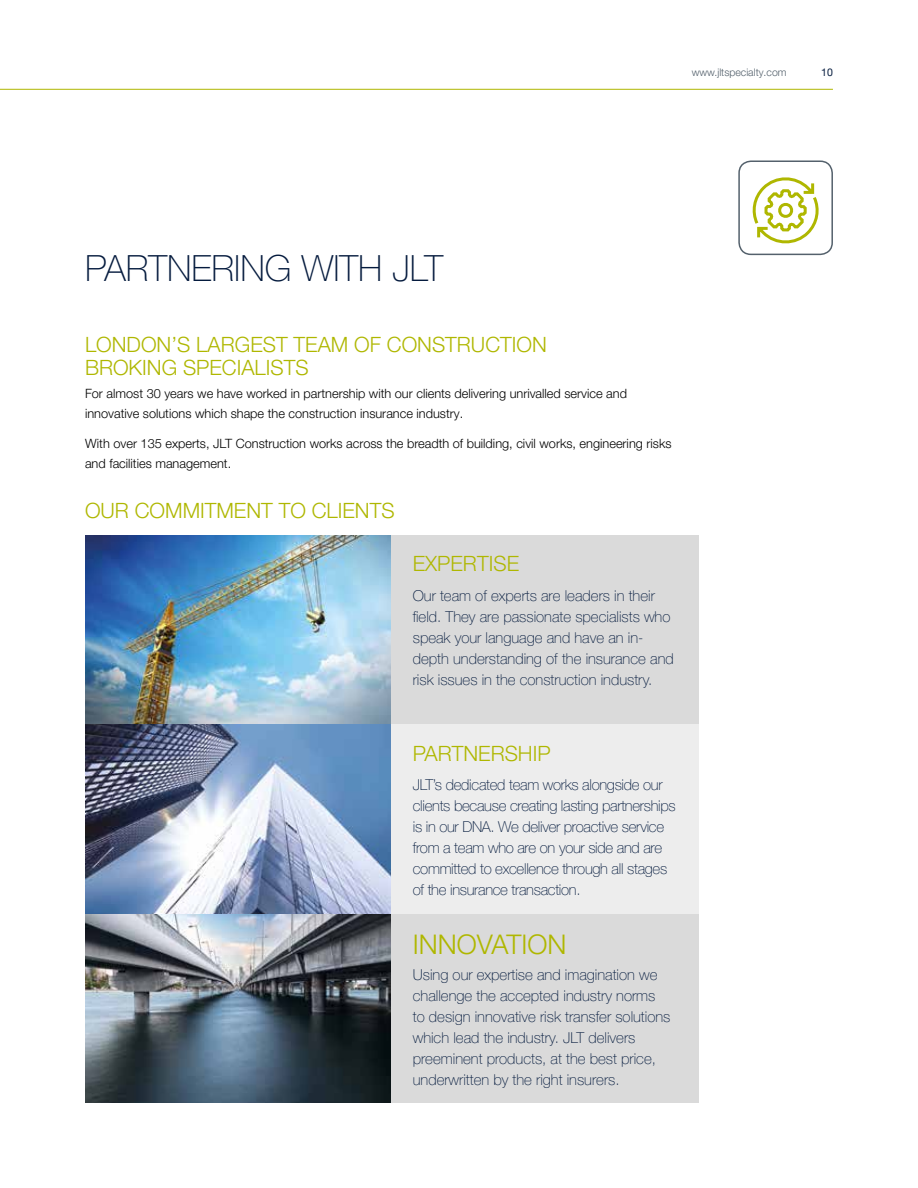
<style>
.page{position:relative;width:918px;height:1188px;background:#fff}
.page>*{position:absolute;margin:0;border:0;box-sizing:border-box;transform-origin:0 0}
.t1{font:100 36px "Helvetica Neue LT Pro";color:#051b3e}
.t2{font:300 27px "Helvetica Neue LT Pro";color:#afb700}
.t3{font:300 21px/22.5px "Helvetica Neue LT Pro";color:#afb700}
.t4{font:100 15px/21px "Helvetica Neue LT Pro";color:#051b3e}
.t5{font:100 15px/21px "Helvetica Neue LT Pro";letter-spacing:-.02em;color:#051b3e}
.t6{font:300 12.75px/19.5px "Helvetica Neue LT Pro";color:#000}
.t7{font:300 10.5px "Helvetica Neue LT Pro";color:#54616c}
.t8{font:10.5px "Helvetica Neue LT Pro";color:#051b3e}
</style>
<div class="page">
<hr style="left:0;top:89px;width:833px;height:1px;background:#afb700">
<img style="left:85px;top:535px;width:307px;height:189px">
<svg style="left:85px;top:914px;width:307px;height:189px;background:#5c6871"></svg>
<div style="left:392px;top:535px;width:307px;height:189px;background:#dadada"></div>
<div style="left:392px;top:914px;width:307px;height:189px;background:#dadada"></div>
<svg style="left:85px;top:724px;width:307px;height:190px;background:#8c9dba"></svg>
<div style="left:392px;top:724px;width:307px;height:190px;background:#ededed"></div>
<div style="left:738px;top:160px;width:95px;height:95px;border:2px solid #54616c;border-radius:12px"></div>
<svg style="left:752px;top:177px;width:67px;height:67px"></svg>
<p class="t7" style="left:692px;top:65px;width:96px">www.jltspecialty.com</p>
<p class="t8" style="left:821px;top:65px;width:13px">10</p>
<h1 class="t1" style="left:85px;top:247px;width:360px">PARTNERING WITH JLT</h1>
<h3 class="t3" style="left:85px;top:333px;width:463px">LONDON’S LARGEST TEAM OF CONSTRUCTION<br>BROKING SPECIALISTS</h3>
<p class="t6" style="left:85px;top:384px;width:544px">For almost 30 years we have worked in partnership with our clients delivering unrivalled service and innovative solutions which shape the construction insurance industry.</p>
<p class="t6" style="left:85px;top:433px;width:588px">With over 135 experts, JLT Construction works across the breadth of building, civil works, engineering risks and facilities management.</p>
<h3 class="t3" style="left:85px;top:499px;width:311px">OUR COMMITMENT TO CLIENTS</h3>
<h3 class="t3" style="left:413px;top:552px;width:108px">EXPERTISE</h3>
<p class="t4" style="left:413px;top:585px;width:263px">Our team of experts are leaders in their field. They are passionate specialists who speak your language and have an in&shy;depth understanding of the insurance and risk issues in the construction industry.</p>
<h3 class="t3" style="left:413px;top:742px;width:139px">PARTNERSHIP</h3>
<p class="t5" style="left:413px;top:774px;width:264px">JLT’s dedicated team works alongside our clients because creating lasting partnerships is in our DNA. We deliver proactive service from a team who are on your side and are committed to excellence through all stages of the insurance transaction.</p>
<h2 class="t2" style="left:413px;top:928px;width:155px">INNOVATION</h2>
<p class="t4" style="left:413px;top:964px;width:259px">Using our expertise and imagination we challenge the accepted industry norms to design innovative risk transfer solutions which lead the industry. JLT delivers preeminent products, at the best price, underwritten by the right insurers.</p>
</div>
